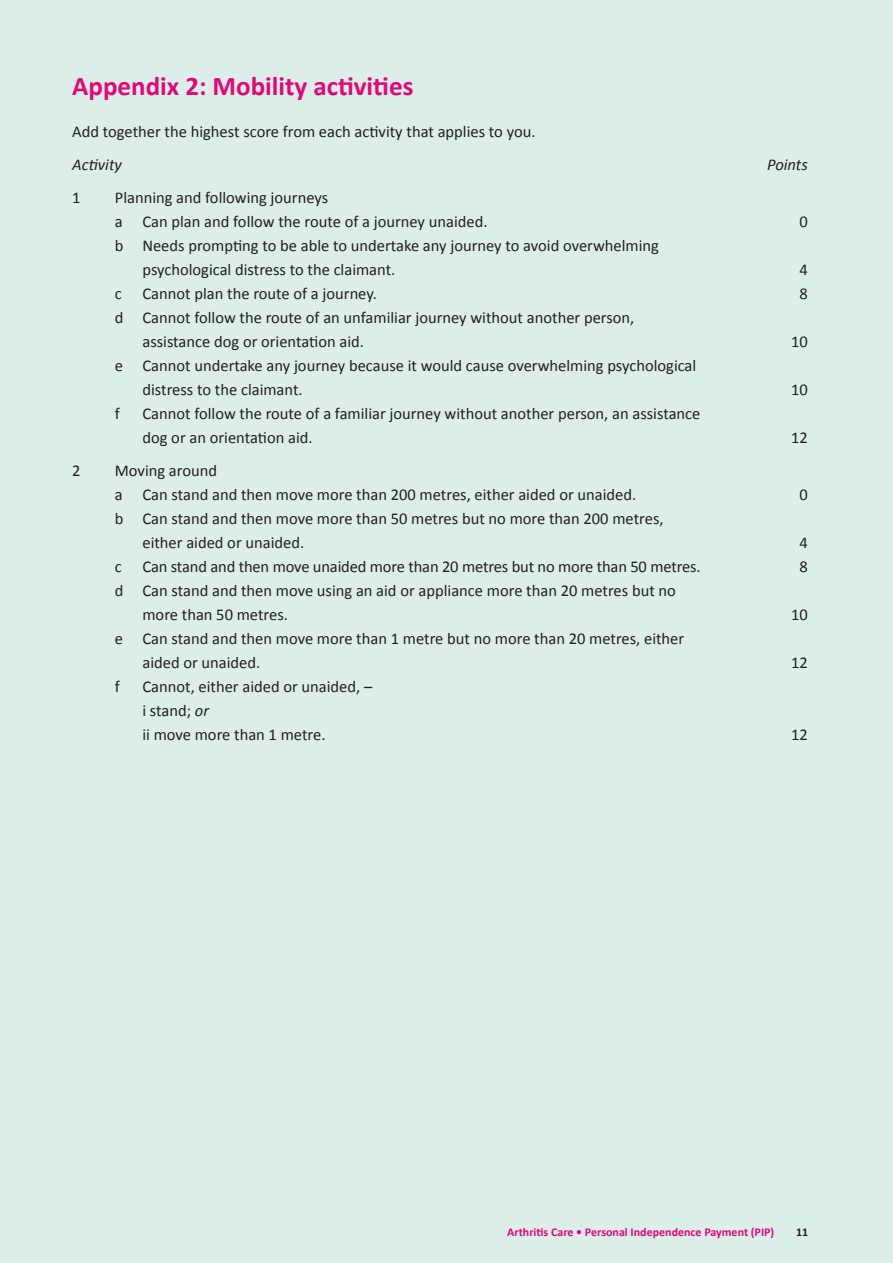
<style>
.page{position:relative;width:893px;height:1263px;background:#dbefe8}
.page>*{position:absolute;margin:0;border:0;box-sizing:border-box;transform-origin:0 0}
.t1{font:700 27px "Calibri";color:#e40778}
.t2{font:16.5px/24px "Calibri";color:#231f20}
.t3{font:italic 16.5px "Calibri";color:#231f20}
.t4{font:700 12px "Calibri";color:#e40778}
.t5{font:700 12px "Calibri";color:#231f20}
.s1{font-style:italic}
</style>
<div class="page">
<h1 class="t1" style="left:72px;top:69px;width:343px">Appendix 2: Mobility activities</h1>
<p class="t2" style="left:72px;top:118px;width:465px">Add together the highest score from each activity that applies to you.</p>
<p class="t3" style="left:72px;top:154px;width:51px">Activity</p>
<p class="t3" style="left:767px;top:154px;width:42px">Points</p>
<p class="t2" style="left:72px;top:184px;width:10px">1</p>
<p class="t2" style="left:115px;top:184px;width:374px">Planning and following journeys<br>a Can plan and follow the route of a journey unaided.</p>
<p class="t2" style="left:800px;top:208px;width:10px">0</p>
<p class="t2" style="left:142px;top:232px;width:518px;text-indent:-28px">b Needs prompting to be able to undertake any journey to avoid overwhelming psychological distress to the claimant.</p>
<p class="t2" style="left:800px;top:256px;width:10px">4</p>
<p class="t2" style="left:115px;top:280px;width:8px">c</p>
<p class="t2" style="left:142px;top:280px;width:236px">Cannot plan the route of a journey.</p>
<p class="t2" style="left:800px;top:280px;width:10px">8</p>
<p class="t2" style="left:142px;top:304px;width:493px;text-indent:-28px">d Cannot follow the route of an unfamiliar journey without another person, assistance dog or orientation aid.</p>
<p class="t2" style="left:791px;top:328px;width:18px">10</p>
<p class="t2" style="left:142px;top:352px;width:555px;text-indent:-28px">e Cannot undertake any journey because it would cause overwhelming psychological distress to the claimant.</p>
<p class="t2" style="left:115px;top:400px;width:7px">f</p>
<p class="t2" style="left:142px;top:400px;width:559px">Cannot follow the route of a familiar journey without another person, an assistance dog or an orientation aid.</p>
<p class="t2" style="left:72px;top:457px;width:10px">2</p>
<p class="t2" style="left:115px;top:457px;width:523px">Moving around<br>a Can stand and then move more than 200 metres, either aided or unaided.</p>
<p class="t2" style="left:142px;top:505px;width:523px;text-indent:-28px">b Can stand and then move more than 50 metres but no more than 200 metres, either aided or unaided.</p>
<p class="t2" style="left:791px;top:376px;width:18px">10</p>
<p class="t2" style="left:791px;top:424px;width:18px">12</p>
<p class="t2" style="left:800px;top:481px;width:10px">0</p>
<p class="t2" style="left:800px;top:530px;width:10px">4</p>
<p class="t2" style="left:115px;top:554px;width:8px">c</p>
<p class="t2" style="left:142px;top:554px;width:560px">Can stand and then move unaided more than 20 metres but no more than 50 metres.</p>
<p class="t2" style="left:800px;top:554px;width:10px">8</p>
<p class="t2" style="left:142px;top:578px;width:535px;text-indent:-28px">d Can stand and then move using an aid or appliance more than 20 metres but no more than 50 metres.</p>
<p class="t2" style="left:791px;top:602px;width:18px">10</p>
<p class="t2" style="left:142px;top:626px;width:543px;text-indent:-28px">e Can stand and then move more than 1 metre but no more than 20 metres, either aided or unaided.</p>
<p class="t2" style="left:115px;top:674px;width:7px">f</p>
<p class="t2" style="left:142px;top:674px;width:231px">Cannot, either aided or unaided, – i stand; <span class="s1">or<br></span>ii move more than 1 metre.</p>
<p class="t2" style="left:791px;top:650px;width:18px">12</p>
<p class="t2" style="left:791px;top:722px;width:18px">12</p>
<p class="t4" style="left:507px;top:1224px;width:269px">Arthritis Care • Personal Independence Payment (PIP)</p>
<p class="t5" style="left:796px;top:1224px;width:14px">11</p>
</div>
